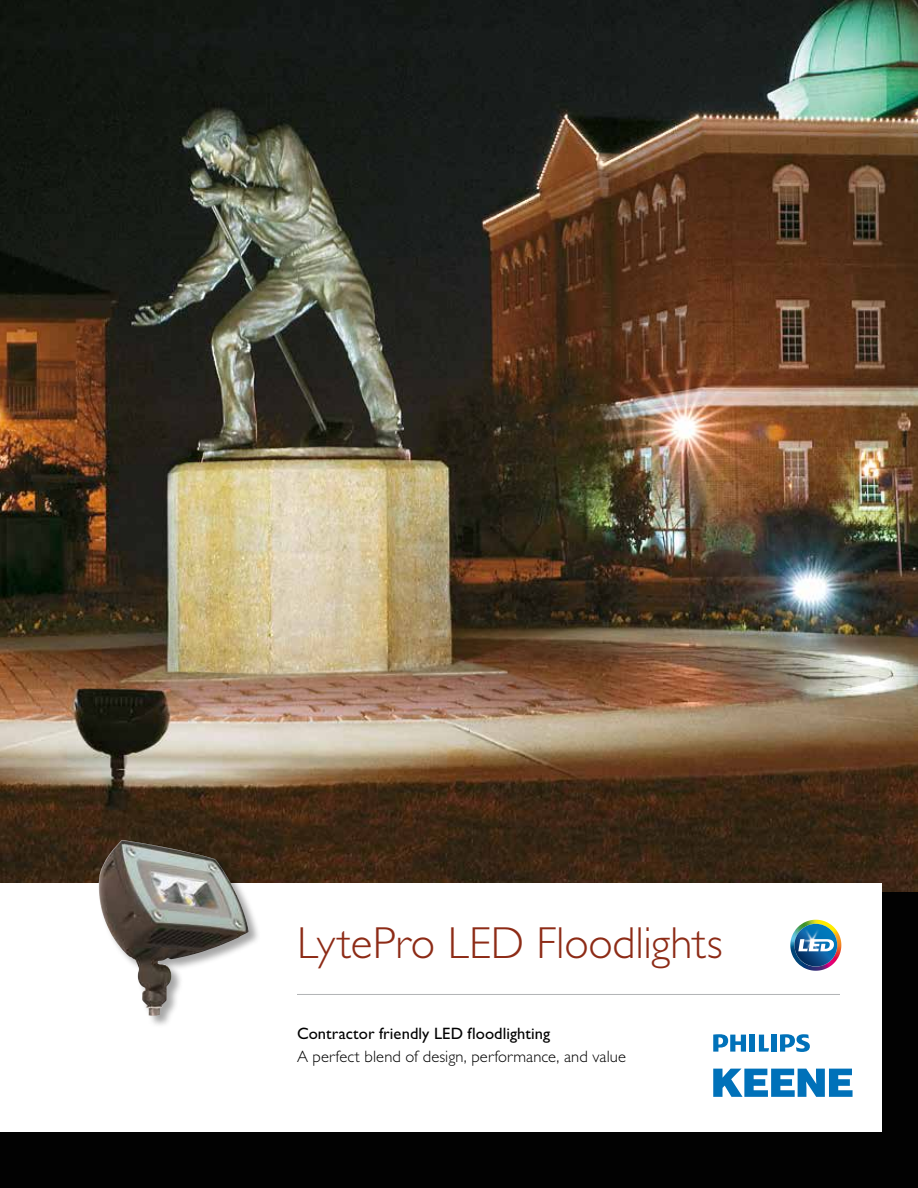
<style>
.page{position:relative;width:918px;height:1188px;background:#020202}
.page>*{position:absolute;margin:0;border:0;box-sizing:border-box;transform-origin:0 0}
.t1{font:300 45px "Gill Sans Alt One";letter-spacing:-.005em;color:#8d2b16}
.t2{font:300 16.5px "Gill Sans Alt One";letter-spacing:.005em;color:#000}
.t3{font:16.5px "Gill Sans Alt One";letter-spacing:.005em;color:#000}
</style>
<div class="page">
<img style="left:0;top:0;width:918px;height:892px">
<div style="left:0;top:884px;width:882px;height:248px;background:#fff"></div>
<svg style="left:759px;top:1035px;width:10px;height:17px"></svg>
<div style="left:750px;top:1035px;width:5px;height:17px;background:#0071b9"></div>
<div style="left:771px;top:1035px;width:5px;height:17px;background:#0071b9"></div>
<svg style="left:780px;top:1034px;width:30px;height:18px"></svg>
<svg style="left:713px;top:1034px;width:33px;height:18px"></svg>
<svg style="left:713px;top:1069px;width:140px;height:28px"></svg>
<div style="left:98px;top:840px;width:163px;height:188px;background:#000;opacity:.35"></div>
<img style="left:99px;top:840px;width:150px;height:176px">
<img style="left:790px;top:919px;width:52px;height:52px">
<hr style="left:297px;top:994px;width:543px;height:1px;background:#b1b3b5">
<h1 class="t1" style="left:297px;top:913px;width:427px">LytePro LED Floodlights</h1>
<p class="t3" style="left:297px;top:1022px;width:255px">Contractor friendly LED floodlighting</p>
<p class="t2" style="left:297px;top:1045px;width:331px">A perfect blend of design, performance, and value</p>
</div>
